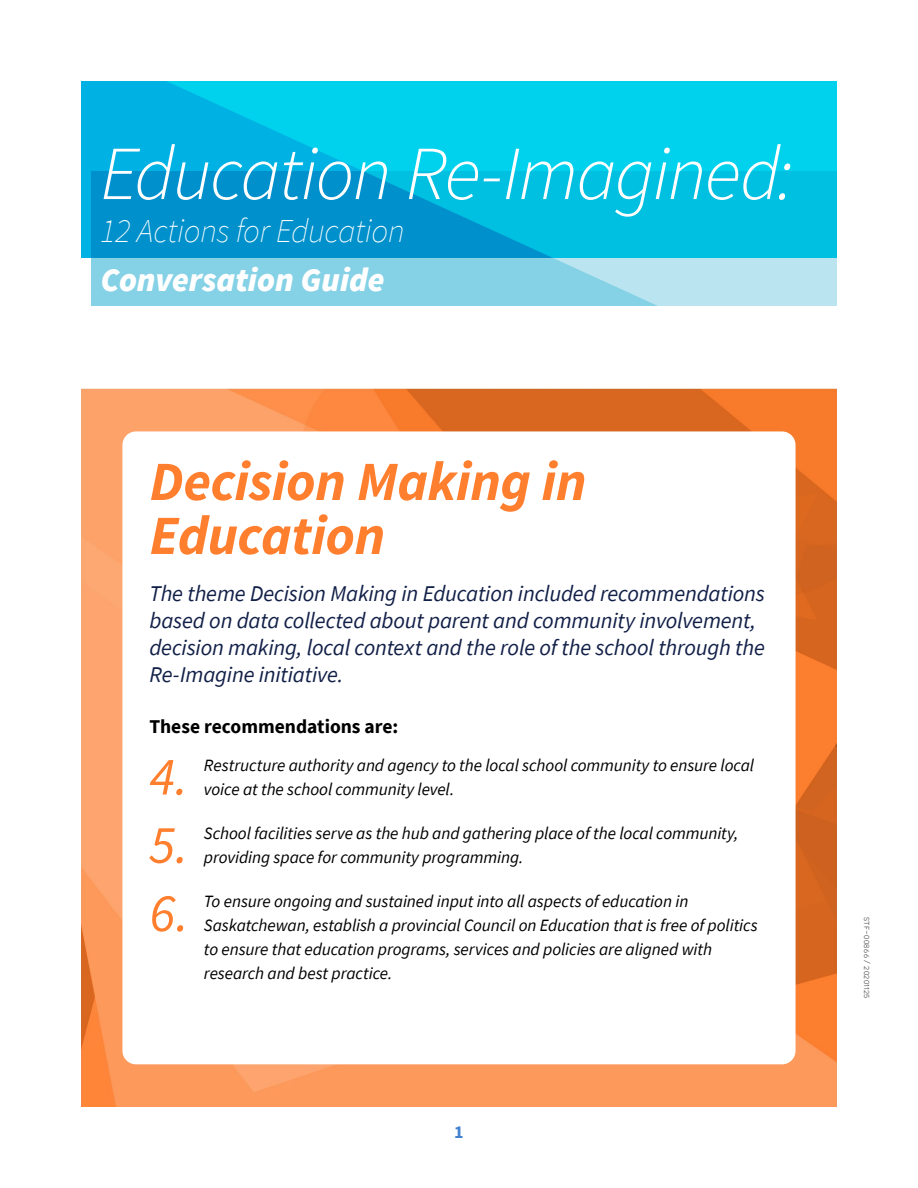
<style>
.page{position:relative;width:918px;height:1188px;background:#fff}
.page>*{position:absolute;margin:0;border:0;box-sizing:border-box;transform-origin:0 0}
.t1{font:italic 300 76.35px "Source Sans Pro";letter-spacing:-.025em;color:#fff}
.t2{font:italic 700 55.35px/54px "Source Sans Pro";letter-spacing:-.005em;color:#ff7f2f}
.t3{font:italic 54px "Source Sans Pro";color:#ff7f2f}
.t4{font:italic 200 33.45px "Source Sans Pro";letter-spacing:-.015em;color:#fff}
.t5{font:italic 900 33.45px "Source Sans Pro";letter-spacing:-.005em;color:#fff}
.t6{font:italic 22.5px/27px "Source Sans Pro";letter-spacing:-.01em;color:#122048}
.t7{font:700 19.5px "Source Sans Pro";color:#000}
.t8{font:700 18px "Source Sans Pro";color:#4381cf}
.t9{font:italic 17.25px/24px "Source Sans Pro";letter-spacing:-.005em;color:#000}
.t10{font:9px "Novecentosans";letter-spacing:.04em;color:#414042}
</style>
<div class="page">
<svg style="left:81px;top:81px;width:756px;height:225px;background:#20c0e3"></svg>
<img style="left:81px;top:389px;width:756px;height:718px">
<div style="left:122px;top:431px;width:674px;height:633px;background:#fff;border-radius:14px"></div>
<h1 class="t1" style="left:101px;top:127px;width:694px">Education Re-Imagined:</h1>
<h3 class="t4" style="left:101px;top:211px;width:306px">12 Actions for Education</h3>
<h3 class="t5" style="left:101px;top:257px;width:285px">Conversation Guide</h3>
<h2 class="t2" style="left:149px;top:453px;width:439px">Decision Making in<br>Education</h2>
<h3 class="t6" style="left:149px;top:580px;width:617px">The theme Decision Making in Education included recommendations based on data collected about parent and community involvement, decision making, local context and the role of the school through the Re-Imagine initiative.</h3>
<p class="t7" style="left:149px;top:714px;width:250px">These recommendations are:</p>
<h3 class="t3" style="left:149px;top:742px;width:40px">4.</h3>
<p class="t9" style="left:204px;top:753px;width:552px">Restructure authority and agency to the local school community to ensure local voice at the school community level.</p>
<h3 class="t3" style="left:149px;top:810px;width:40px">5.</h3>
<p class="t9" style="left:204px;top:821px;width:536px">School facilities serve as the hub and gathering place of the local community, providing space for community programming.</p>
<h3 class="t3" style="left:149px;top:879px;width:41px">6.</h3>
<p class="t9" style="left:204px;top:889px;width:555px">To ensure ongoing and sustained input into all aspects of education in Saskatchewan, establish a provincial Council on Education that is free of politics to ensure that education programs, services and policies are aligned with research and best practice.</p>
<p class="t8" style="left:454px;top:1120px;width:11px">1</p>
<p class="t10" style="left:872px;top:917px;width:83px;rotate:90deg">stf-00866 / 20201125</p>
</div>
